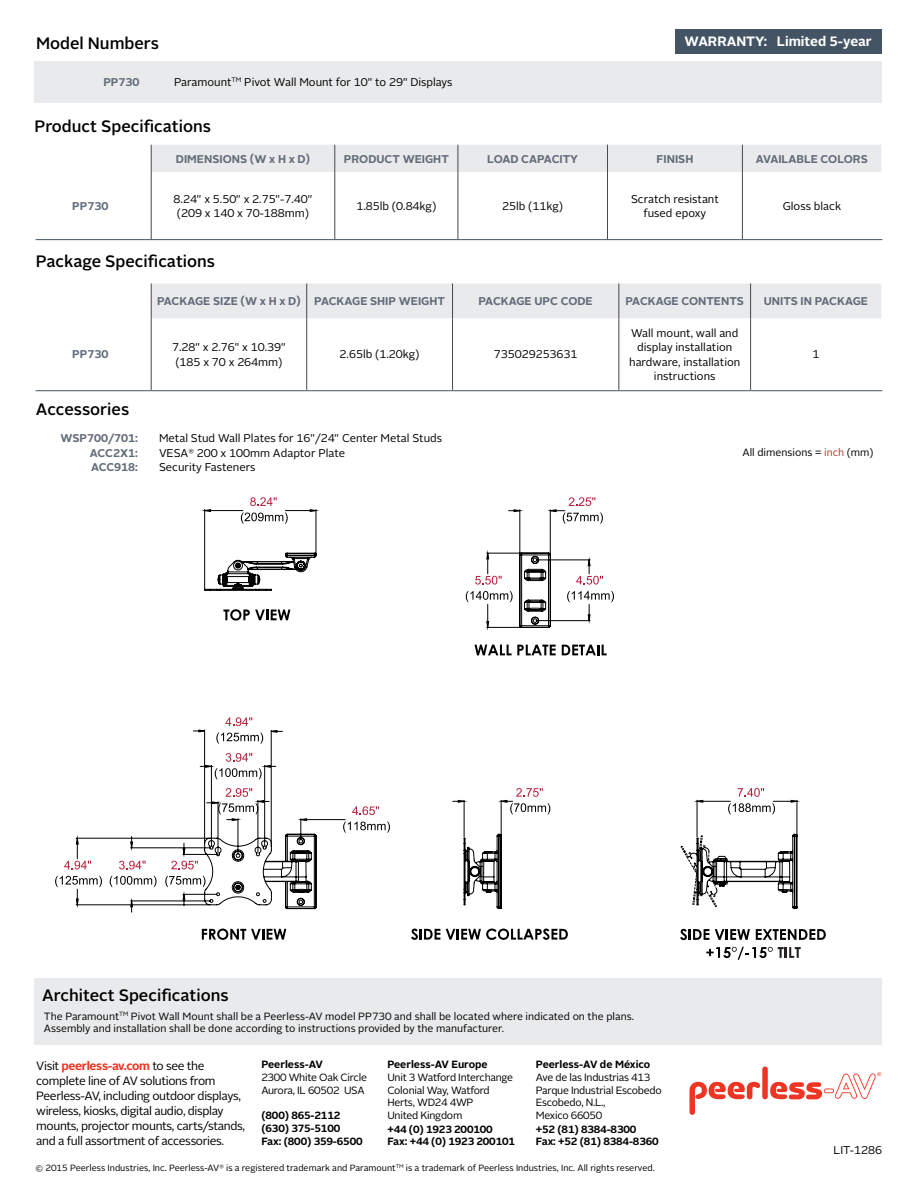
<style>
.page{position:relative;width:918px;height:1188px;background:#fff}
.page>*{position:absolute;margin:0;border:0;box-sizing:border-box;transform-origin:0 0}
.t1{font:500 16.5px "Alright Sans";color:#000}
.t2{font:700 13.5px "Alright Sans";color:#fff}
.t3{font:12px/15px "Alright Sans";letter-spacing:-.03em;color:#000}
.t4{font:11.25px/14.2px "Alright Sans";color:#000}
.t5{font:700 11.25px "Alright Sans";color:#626b79}
.t6{font:10.5px/12.6px "Alright Sans";letter-spacing:-.01em;color:#000}
.t7{font:700 10.5px/12.6px "Alright Sans";letter-spacing:-.01em;color:#000}
.t8{font:9px "Alright Sans";color:#000}
.s1{color:#be302b}
.s2{font-weight:700;color:#ee3524}
</style>
<div class="page">
<svg style="left:689px;top:1082px;width:71px;height:33px"></svg>
<div style="left:762px;top:1067px;width:6px;height:32px;background:#ee3524;border-radius:3px"></div>
<svg style="left:770px;top:1072px;width:111px;height:28px"></svg>
<div style="left:34px;top:978px;width:848px;height:67px;background:#e9eaeb"></div>
<div style="left:34px;top:62px;width:848px;height:41px;background:#e9eaeb"></div>
<div style="left:152px;top:284px;width:729px;height:34px;background:#e9eaeb"></div>
<hr style="left:306px;top:283px;width:1px;height:35px;background:#48484a">
<hr style="left:452px;top:283px;width:1px;height:35px;background:#48484a">
<hr style="left:618px;top:283px;width:1px;height:35px;background:#48484a">
<hr style="left:750px;top:283px;width:1px;height:35px;background:#48484a">
<hr style="left:306px;top:318px;width:1px;height:72px;background:#48484a">
<hr style="left:618px;top:318px;width:1px;height:72px;background:#48484a">
<hr style="left:750px;top:318px;width:1px;height:72px;background:#48484a">
<hr style="left:151px;top:283px;width:1px;height:35px;background:#48484a">
<hr style="left:151px;top:318px;width:1px;height:72px;background:#48484a">
<hr style="left:452px;top:318px;width:1px;height:72px;background:#48484a">
<div style="left:151px;top:145px;width:730px;height:27px;background:#e9eaeb"></div>
<hr style="left:151px;top:172px;width:1px;height:67px;background:#48484a">
<hr style="left:334px;top:172px;width:1px;height:67px;background:#48484a">
<hr style="left:458px;top:172px;width:1px;height:67px;background:#48484a">
<hr style="left:607px;top:172px;width:1px;height:67px;background:#48484a">
<hr style="left:742px;top:172px;width:1px;height:67px;background:#48484a">
<div style="left:675px;top:29px;width:206px;height:24px;background:#455464"></div>
<hr style="left:36px;top:390px;width:846px;height:1px;background:#455464">
<hr style="left:36px;top:239px;width:846px;height:1px;background:#455464">
<svg style="left:411px;top:929px;width:29px;height:11px"></svg>
<svg style="left:446px;top:929px;width:122px;height:11px"></svg>
<svg style="left:680px;top:929px;width:29px;height:11px"></svg>
<svg style="left:715px;top:929px;width:35px;height:11px"></svg>
<svg style="left:756px;top:929px;width:70px;height:11px"></svg>
<svg style="left:706px;top:947px;width:95px;height:13px"></svg>
<svg style="left:202px;top:929px;width:84px;height:11px"></svg>
<svg style="left:64px;top:861px;width:12px;height:8px"></svg>
<svg style="left:55px;top:876px;width:21px;height:11px"></svg>
<svg style="left:569px;top:497px;width:26px;height:9px"></svg>
<svg style="left:250px;top:497px;width:27px;height:9px"></svg>
<svg style="left:76px;top:509px;width:721px;height:404px"></svg>
<svg style="left:681px;top:834px;width:117px;height:75px"></svg>
<svg style="left:225px;top:717px;width:27px;height:9px"></svg>
<svg style="left:216px;top:732px;width:47px;height:12px"></svg>
<svg style="left:193px;top:730px;width:11px;height:2px"></svg>
<hr style="left:204px;top:730px;width:1px;height:113px;background:#000">
<svg style="left:272px;top:730px;width:10px;height:3px"></svg>
<hr style="left:271px;top:730px;width:1px;height:117px;background:#000">
<h1 class="t1" style="left:36px;top:32px;width:124px">Model Numbers</h1>
<p class="t2" style="left:685px;top:32px;width:189px">WARRANTY: Limited 5-year</p>
<p class="t5" style="left:103px;top:74px;width:38px">PP730</p>
<p class="t4" style="left:174px;top:75px;width:280px">Paramount<sup>TM</sup> Pivot Wall Mount for 10" to 29" Displays</p>
<h1 class="t1" style="left:34px;top:115px;width:178px">Product Specifications</h1>
<p class="t5" style="left:176px;top:151px;width:136px">DIMENSIONS (W x H x D)</p>
<p class="t5" style="left:344px;top:151px;width:106px">PRODUCT WEIGHT</p>
<p class="t5" style="left:487px;top:151px;width:92px">LOAD CAPACITY</p>
<p class="t5" style="left:657px;top:151px;width:38px">FINISH</p>
<p class="t5" style="left:756px;top:151px;width:114px">AVAILABLE COLORS</p>
<p class="t5" style="left:72px;top:198px;width:38px">PP730</p>
<p class="t4" style="left:174px;top:192px;width:140px">8.24" x 5.50" x 2.75"-7.40" (209 x 140 x 70-188mm)</p>
<p class="t4" style="left:356px;top:199px;width:81px">1.85lb (0.84kg)</p>
<p class="t4" style="left:502px;top:199px;width:63px">25lb (11kg)</p>
<p class="t4" style="left:631px;top:192px;width:89px;text-align:center">Scratch resistant fused epoxy</p>
<p class="t4" style="left:783px;top:199px;width:60px">Gloss black</p>
<h1 class="t1" style="left:36px;top:250px;width:181px">Package Specifications</h1>
<p class="t5" style="left:157px;top:293px;width:289px">PACKAGE SIZE (W x H x D) PACKAGE SHIP WEIGHT</p>
<p class="t5" style="left:479px;top:293px;width:116px">PACKAGE UPC CODE</p>
<p class="t5" style="left:626px;top:293px;width:120px">PACKAGE CONTENTS</p>
<p class="t5" style="left:764px;top:293px;width:106px">UNITS IN PACKAGE</p>
<p class="t5" style="left:72px;top:347px;width:38px">PP730</p>
<p class="t4" style="left:172px;top:340px;width:115px">7.28" x 2.76" x 10.39" (185 x 70 x 264mm)</p>
<p class="t4" style="left:340px;top:348px;width:81px">2.65lb (1.20kg)</p>
<p class="t4" style="left:494px;top:348px;width:85px">735029253631</p>
<h1 class="t1" style="left:36px;top:398px;width:95px">Accessories</h1>
<p class="t5" style="left:61px;top:431px;width:79px">WSP700/701:</p>
<p class="t4" style="left:159px;top:432px;width:285px">Metal Stud Wall Plates for 16"/24" Center Metal Studs</p>
<p class="t5" style="left:90px;top:445px;width:50px">ACC2X1:</p>
<p class="t4" style="left:159px;top:446px;width:188px">VESA<sup>®</sup> 200 x 100mm Adaptor Plate</p>
<p class="t5" style="left:91px;top:459px;width:48px">ACC918:</p>
<p class="t4" style="left:159px;top:460px;width:98px">Security Fasteners</p>
<p class="t4" style="left:629px;top:326px;width:113px;text-align:center">Wall mount, wall and display installation hardware, installation instructions</p>
<p class="t4" style="left:812px;top:348px;width:8px">1</p>
<p class="t6" style="left:742px;top:447px;width:133px">All dimensions = <span class="s1">inch</span> (mm)</p>
<h1 class="t1" style="left:42px;top:984px;width:188px">Architect Specifications</h1>
<p class="t6" style="left:44px;top:1010px;width:592px;line-height:12px">The Paramount<sup>TM</sup> Pivot Wall Mount shall be a Peerless-AV model PP730 and shall be located where indicated on the plans.<br>Assembly and installation shall be done according to instructions provided by the manufacturer.</p>
<p class="t7" style="left:536px;top:1059px;width:116px">Peerless-AV de México</p>
<p class="t6" style="left:536px;top:1071px;width:127px">Ave de las Industrias 413<br>Parque Industrial Escobedo<br>Escobedo, N.L.,<br>Mexico 66050</p>
<p class="t7" style="left:261px;top:1059px;width:63px">Peerless-AV</p>
<p class="t6" style="left:261px;top:1071px;width:107px">2300 White Oak Circle<br>Aurora, IL 60502 USA</p>
<p class="t7" style="left:387px;top:1059px;width:102px">Peerless-AV Europe</p>
<p class="t6" style="left:387px;top:1071px;width:127px">Unit 3 Watford Interchange<br>Colonial Way, Watford<br>Herts, WD24 4WP<br>United Kingdom</p>
<p class="t3" style="left:36px;top:1058px;width:210px">Visit <span class="s2">peerless-av.com</span> to see the complete line of AV solutions from Peerless-AV, including outdoor displays, wireless, kiosks, digital audio, display mounts, projector mounts, carts/stands, and a full assortment of accessories.</p>
<p class="t8" style="left:35px;top:1162px;width:621px">© 2015 Peerless Industries, Inc. Peerless-AV<sup>®</sup> is a registered trademark and Paramount<sup>TM</sup> is a trademark of Peerless Industries, Inc. All rights reserved.</p>
<p class="t7" style="left:261px;top:1109px;width:103px">(800) 865-2112 (630) 375-5100<br>Fax: (800) 359-6500</p>
<p class="t7" style="left:387px;top:1123px;width:129px">+44 (0) 1923 200100<br>Fax: +44 (0) 1923 200101</p>
<p class="t7" style="left:536px;top:1123px;width:124px">+52 (81) 8384-8300<br>Fax: +52 (81) 8384-8360</p>
<p class="t4" style="left:834px;top:1143px;width:50px">LIT-1286</p>
</div>
